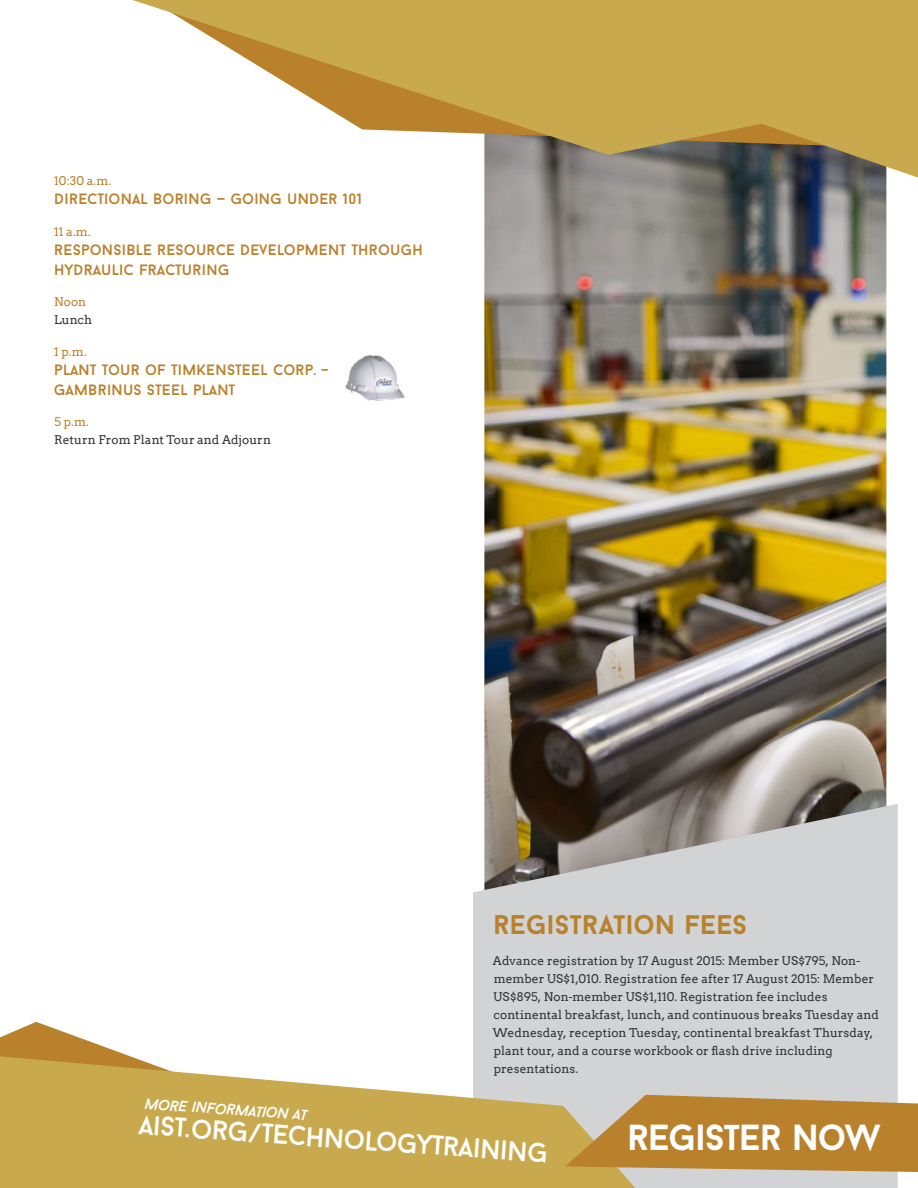
<style>
.page{position:relative;width:918px;height:1188px;background:#fff}
.page>*{position:absolute;margin:0;border:0;box-sizing:border-box;transform-origin:0 0}
.t1{font:700 36.3px "Baron Neue";letter-spacing:-.025em;color:#fff}
.t2{font:27px "Baron Neue";color:#fff}
.t3{font:700 27px "Baron Neue";letter-spacing:.01em;color:#b9812c}
.t4{font:15px/19.5px "Baron Neue";letter-spacing:.015em;color:#b9812c}
.t5{font:italic 15px "Baron Neue";color:#fff}
.t6{font:12px/18px "Arvo";letter-spacing:.005em;color:#333132}
.t7{font:12px "Arvo";letter-spacing:.005em;color:#b9812c}
</style>
<div class="page">
<img style="left:484px;top:182px;width:402px;height:622px">
<svg style="left:473px;top:804px;width:425px;height:384px;background:#c4c4c4"></svg>
<svg style="left:132px;top:0;width:230px;height:130px"></svg>
<svg style="left:362px;top:0;width:556px;height:182px;background:#bda25a"></svg>
<svg style="left:0;top:1022px;width:526px;height:33px"></svg>
<svg style="left:0;top:1055px;width:647px;height:133px;background:#cfb66e"></svg>
<svg style="left:565px;top:1095px;width:353px;height:77px;background:#bd8e45"></svg>
<img style="left:345px;top:354px;width:60px;height:47px">
<p class="t7" style="left:54px;top:173px;width:59px">10:30 a.m.</p>
<p class="t4" style="left:54px;top:189px;width:309px">DIRECTIONAL BORING — GOING UNDER 101</p>
<p class="t7" style="left:54px;top:224px;width:38px">11 a.m.</p>
<p class="t4" style="left:54px;top:240px;width:370px">RESPONSIBLE RESOURCE DEVELOPMENT THROUGH<br>HYDRAULIC FRACTURING</p>
<p class="t7" style="left:54px;top:295px;width:34px">Noon</p>
<p class="t6" style="left:54px;top:311px;width:40px">Lunch</p>
<p class="t7" style="left:54px;top:344px;width:34px">1 p.m.</p>
<p class="t4" style="left:54px;top:360px;width:276px">PLANT TOUR OF TIMKENSTEEL CORP. –<br>GAMBRINUS STEEL PLANT</p>
<p class="t7" style="left:55px;top:415px;width:36px">5 p.m.</p>
<p class="t6" style="left:54px;top:431px;width:218px">Return From Plant Tour and Adjourn</p>
<h2 class="t3" style="left:494px;top:907px;width:255px">REGISTRATION FEES</h2>
<p class="t6" style="left:493px;top:952px;width:387px">Advance registration by 17 August 2015: Member US$795, Non&shy;member US$1,010. Registration fee after 17 August 2015: Member US$895, Non-member US$1,110. Registration fee includes continental breakfast, lunch, and continuous breaks Tuesday and Wednesday, reception Tuesday, continental breakfast Thursday, plant tour, and a course workbook or flash drive including presentations.</p>
<h2 class="t2" style="left:140px;top:1108px;width:412px;rotate:4deg">AIST.ORG/TECHNOLOGYTRAINING</h2>
<p class="t5" style="left:147px;top:1094px;width:164px;rotate:4deg">More information at</p>
<h1 class="t1" style="left:627px;top:1114px;width:255px">REGISTER NOW</h1>
</div>
